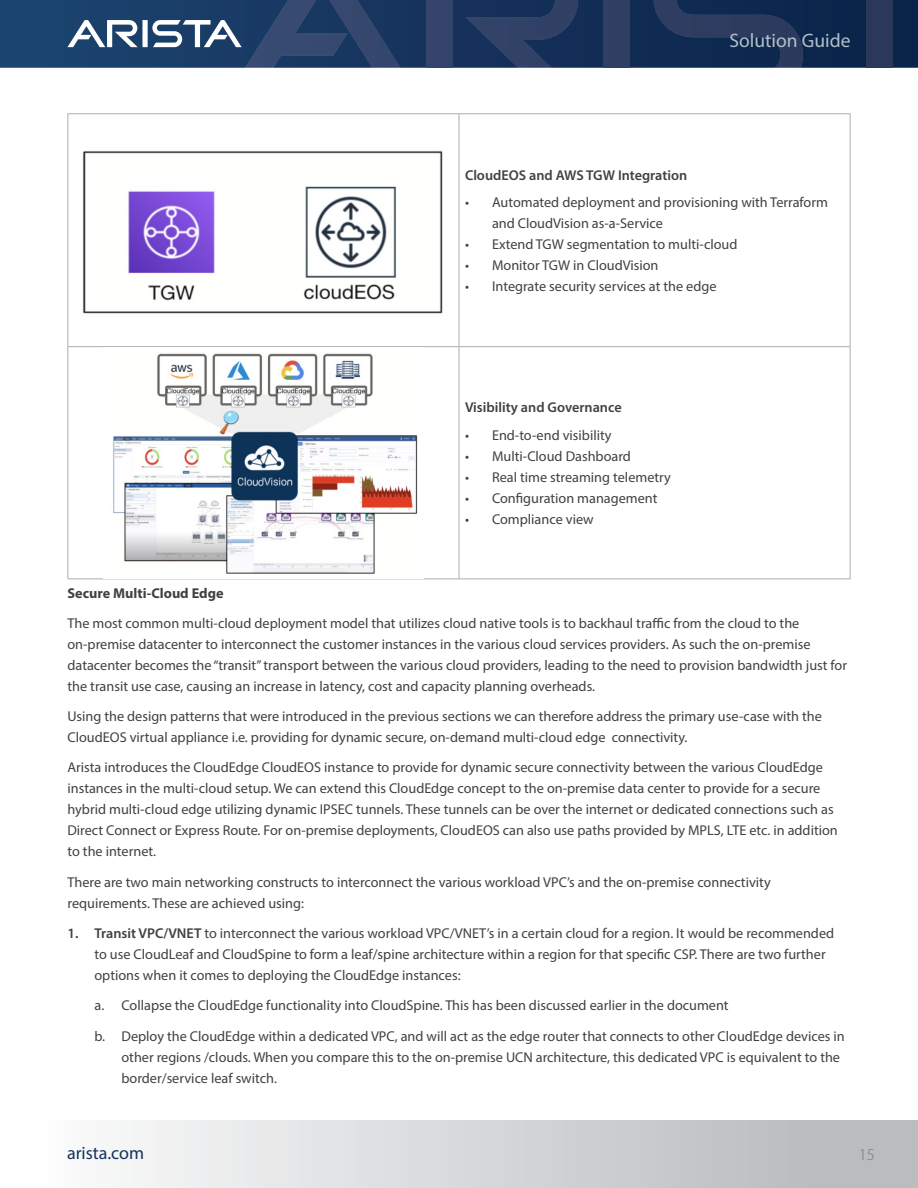
<style>
.page{position:relative;width:918px;height:1188px;background:#fff}
.page>*{position:absolute;margin:0;border:0;box-sizing:border-box;transform-origin:0 0}
.t1{font:19.5px "Myriad Pro";color:#b1c0c9}
.t2{font:18px "Myriad Pro";color:#16325c}
.t3{font:300 16.5px "Myriad Pro";color:#77787b}
.t4{font:14.25px/21px "Myriad Pro";color:#414042}
.t5{font:600 14.25px "Myriad Pro";color:#414042}
.t6{font:700 14.25px "Myriad Pro";color:#414042}
.s1{font-weight:600}
</style>
<div class="page">
<svg style="left:0;top:0;width:918px;height:68px;background:#13325a"></svg>
<div style="left:426px;top:0;width:26px;height:68px;background:#34446a"></div>
<svg style="left:465px;top:0;width:113px;height:68px;background:#22385f"></svg>
<svg style="left:67px;top:0;width:333px;height:68px;background:#334f75"></svg>
<div style="left:604px;top:0;width:26px;height:68px;background:#2f3f63"></div>
<svg style="left:654px;top:0;width:149px;height:68px;background:#1a3156"></svg>
<div style="left:867px;top:0;width:26px;height:68px;background:#2a385a"></div>
<div style="left:0;top:1120px;width:918px;height:68px;background:linear-gradient(to right,#fff,#b3b5b7)"></div>
<hr style="left:68px;top:113px;width:391px;height:1px;background:#aaacaf">
<hr style="left:68px;top:114px;width:1px;height:232px;background:#aaacaf">
<hr style="left:459px;top:113px;width:391px;height:1px;background:#aaacaf">
<hr style="left:459px;top:114px;width:1px;height:232px;background:#aaacaf">
<hr style="left:850px;top:114px;width:1px;height:232px;background:#aaacaf">
<hr style="left:68px;top:346px;width:391px;height:1px;background:#aaacaf">
<hr style="left:68px;top:347px;width:1px;height:232px;background:#aaacaf">
<hr style="left:459px;top:346px;width:391px;height:1px;background:#aaacaf">
<hr style="left:459px;top:347px;width:1px;height:232px;background:#aaacaf">
<hr style="left:850px;top:347px;width:1px;height:232px;background:#aaacaf">
<hr style="left:68px;top:579px;width:391px;height:1px;background:#aaacaf">
<hr style="left:459px;top:579px;width:391px;height:1px;background:#aaacaf">
<img style="left:82px;top:151px;width:361px;height:163px">
<img style="left:113px;top:353px;width:305px;height:221px">
<h1 class="t1" style="left:729px;top:29px;width:123px">Solution Guide</h1>
<p class="t5" style="left:465px;top:166px;width:224px">CloudEOS and AWS TGW Integration</p>
<p class="t4" style="left:492px;top:192px;width:338px;text-indent:-27px">• Automated deployment and provisioning with Terraform and CloudVision as-a-Service</p>
<p class="t4" style="left:465px;top:234px;width:274px">• Extend TGW segmentation to multi-cloud</p>
<p class="t4" style="left:465px;top:255px;width:195px">• Monitor TGW in CloudVision</p>
<p class="t4" style="left:465px;top:276px;width:253px">• Integrate security services at the edge</p>
<p class="t5" style="left:465px;top:398px;width:158px">Visibility and Governance</p>
<p class="t4" style="left:465px;top:424px;width:148px">• End-to-end visibility</p>
<p class="t4" style="left:465px;top:445px;width:167px">• Multi-Cloud Dashboard</p>
<p class="t4" style="left:465px;top:467px;width:207px">• Real time streaming telemetry</p>
<p class="t4" style="left:465px;top:488px;width:194px">• Configuration management</p>
<p class="t4" style="left:465px;top:509px;width:130px">• Compliance view</p>
<p class="t6" style="left:68px;top:584px;width:158px">Secure Multi-Cloud Edge</p>
<p class="t4" style="left:68px;top:612px;width:781px">The most common multi-cloud deployment model that utilizes cloud native tools is to backhaul traffic from the cloud to the on-premise datacenter to interconnect the customer instances in the various cloud services providers. As such the on-premise datacenter becomes the “transit” transport between the various cloud providers, leading to the need to provision bandwidth just for the transit use case, causing an increase in latency, cost and capacity planning overheads.</p>
<p class="t4" style="left:68px;top:706px;width:756px">Using the design patterns that were introduced in the previous sections we can therefore address the primary use-case with the<br>CloudEOS virtual appliance i.e. providing for dynamic secure, on-demand multi-cloud edge connectivity.</p>
<p class="t4" style="left:68px;top:757px;width:772px">Arista introduces the CloudEdge CloudEOS instance to provide for dynamic secure connectivity between the various CloudEdge instances in the multi-cloud setup. We can extend this CloudEdge concept to the on-premise data center to provide for a secure hybrid multi-cloud edge utilizing dynamic IPSEC tunnels. These tunnels can be over the internet or dedicated connections such as Direct Connect or Express Route. For on-premise deployments, CloudEOS can also use paths provided by MPLS, LTE etc. in addition to the internet.</p>
<p class="t4" style="left:68px;top:871px;width:705px">There are two main networking constructs to interconnect the various workload VPC’s and the on-premise connectivity requirements. These are achieved using:</p>
<p class="t4" style="left:95px;top:923px;width:741px;text-indent:-27px"><span class="s1">1. Transit VPC/VNET</span> to interconnect the various workload VPC/VNET’s in a certain cloud for a region. It would be recommended to use CloudLeaf and CloudSpine to form a leaf/spine architecture within a region for that specific CSP. There are two further options when it comes to deploying the CloudEdge instances:</p>
<p class="t4" style="left:95px;top:990px;width:752px;line-height:30.3px">a. Collapse the CloudEdge functionality into CloudSpine. This has been discussed earlier in the document<br>b. Deploy the CloudEdge within a dedicated VPC, and will act as the edge router that connects to other CloudEdge devices in</p>
<p class="t4" style="left:122px;top:1046px;width:720px">other regions /clouds. When you compare this to the on-premise UCN architecture, this dedicated VPC is equivalent to the border/service leaf switch.</p>
<p class="t2" style="left:67px;top:1142px;width:79px">arista.com</p>
<p class="t3" style="left:859px;top:1145px;width:18px">15</p>
</div>
